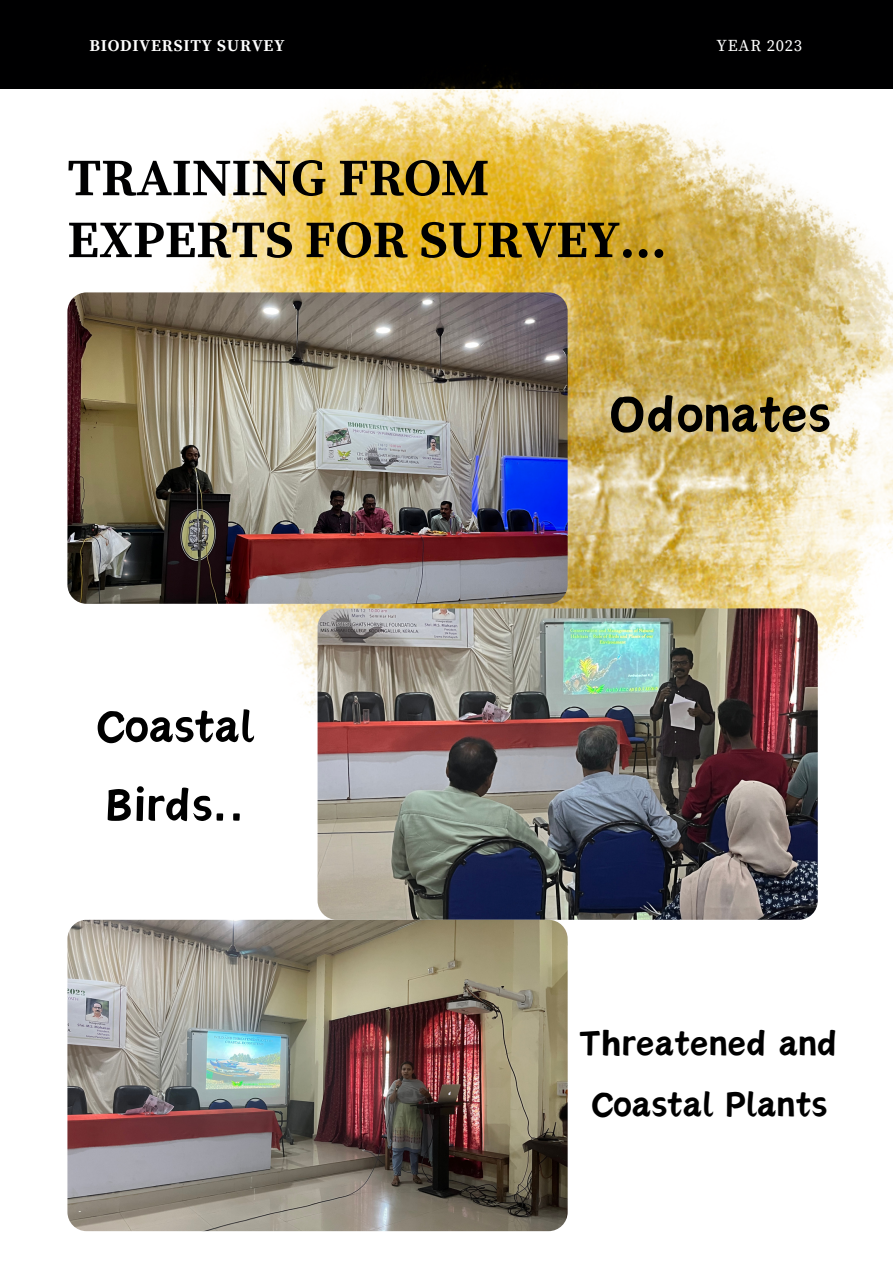
<style>
.page{position:relative;width:893px;height:1264px;background:#fff}
.page>*{position:absolute;margin:0;border:0;box-sizing:border-box;transform-origin:0 0}
.t1{font:63px "Canva Sword Like Dream";color:#000}
.t2{font:57px/78.8px "Canva Sword Like Dream";color:#000}
.t3{font:700 52.5px/61.8px "Source Serif Pro";color:#000001}
.t4{font:44.1px/61.2px "Canva Sword Like Dream";color:#000}
.t5{font:700 16.5px "Source Serif Pro";letter-spacing:.05em;color:#fff}
.t6{font:16.5px "Source Serif Pro";letter-spacing:.05em;color:#fff}
</style>
<div class="page">
<div style="left:0;top:0;width:892px;height:89px;background:#000001"></div>
<img style="left:193px;top:65px;width:699px;height:729px">
<img style="left:67px;top:292px;width:500px;height:312px;border-radius:19px">
<img style="left:317px;top:608px;width:500px;height:311px;border-radius:19px">
<img style="left:67px;top:919px;width:500px;height:312px;border-radius:19px">
<h4 class="t5" style="left:89px;top:36px;width:196px">BIODIVERSITY SURVEY</h4>
<p class="t6" style="left:716px;top:36px;width:87px">YEAR 2023</p>
<p class="t3" style="left:67px;top:149px;width:600px">TRAINING FROM<br>EXPERTS FOR SURVEY...</p>
<p class="t2" style="left:95px;top:688px;width:160px">Coastal<br>Birds..</p>
<h1 class="t1" style="left:608px;top:385px;width:223px">Odonates</h1>
<h3 class="t4" style="left:579px;top:1013px;width:260px">Threatened and<br>Coastal Plants</h3>
</div>
